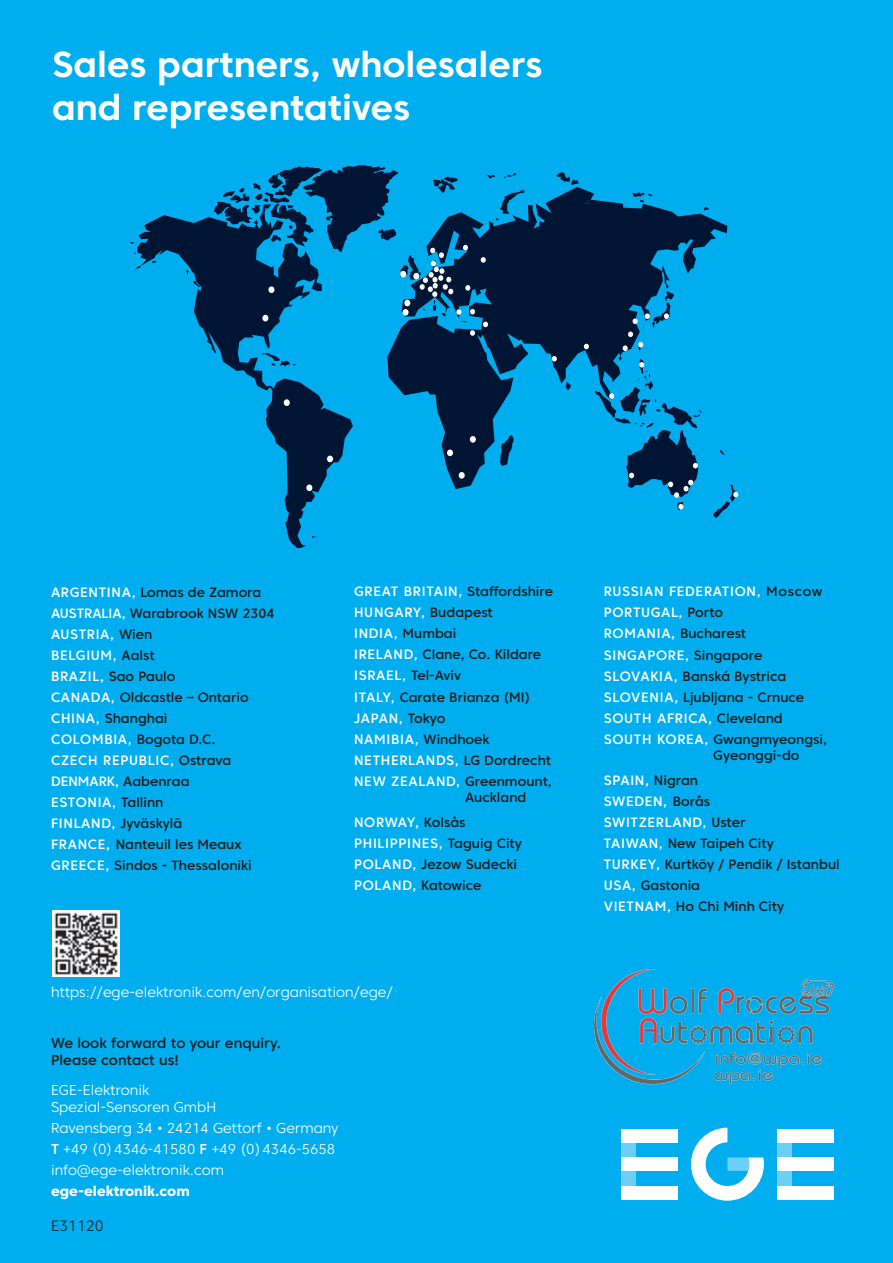
<style>
.page{position:relative;width:893px;height:1263px;background:#00aeef}
.page>*{position:absolute;margin:0;border:0;box-sizing:border-box;transform-origin:0 0}
.t1{font:700 36px/43.2px "Core Sans C 65";color:#fff}
.t2{font:300 15px "Core Sans C 35";color:#231f20}
.t3{font:300 14.25px/21px "Core Sans C 35";color:#fff}
.t4{font:500 14.25px/17.1px "Core Sans C 55";color:#231f20}
.t5{font:800 14.25px "Core Sans C 75";color:#fff}
.t6{font:500 13.5px/21px "Core Sans C 55";color:#231f20}
.t7{font:500 13.5px/21px "Core Sans C 55";letter-spacing:.02em;color:#fff}
.s1{color:#fff}
.s2{font-family:"Core Sans C 55";font-weight:500}
.s3{color:#231f20}
</style>
<div class="page">
<img style="left:52px;top:910px;width:67px;height:67px">
<svg style="left:137px;top:211px;width:216px;height:337px"></svg>
<svg style="left:387px;top:187px;width:340px;height:302px;fill:#001534"></svg>
<svg style="left:585px;top:200px;width:5px;height:4px"></svg>
<svg style="left:704px;top:207px;width:5px;height:3px"></svg>
<svg style="left:632px;top:192px;width:21px;height:10px"></svg>
<svg style="left:557px;top:172px;width:22px;height:13px"></svg>
<svg style="left:504px;top:173px;width:12px;height:5px"></svg>
<svg style="left:487px;top:175px;width:8px;height:3px"></svg>
<svg style="left:496px;top:190px;width:28px;height:30px"></svg>
<svg style="left:261px;top:353px;width:35px;height:14px"></svg>
<svg style="left:134px;top:266px;width:7px;height:4px"></svg>
<svg style="left:193px;top:281px;width:7px;height:6px"></svg>
<svg style="left:719px;top:450px;width:5px;height:5px"></svg>
<svg style="left:500px;top:435px;width:13px;height:31px"></svg>
<svg style="left:566px;top:382px;width:5px;height:8px"></svg>
<svg style="left:481px;top:257px;width:5px;height:6px"></svg>
<div style="left:284px;top:399px;width:6px;height:7px;background:#fff;border-radius:50%"></div>
<svg style="left:327px;top:456px;width:6px;height:6px"></svg>
<div style="left:459px;top:472px;width:6px;height:7px;background:#fff;border-radius:50%"></div>
<div style="left:447px;top:449px;width:6px;height:7px;background:#fff;border-radius:50%"></div>
<div style="left:470px;top:436px;width:6px;height:7px;background:#fff;border-radius:50%"></div>
<div style="left:306px;top:484px;width:6px;height:7px;background:#fff;border-radius:50%"></div>
<svg style="left:483px;top:322px;width:5px;height:5px"></svg>
<svg style="left:470px;top:330px;width:5px;height:6px"></svg>
<svg style="left:584px;top:344px;width:5px;height:5px"></svg>
<svg style="left:552px;top:356px;width:5px;height:6px"></svg>
<svg style="left:595px;top:265px;width:110px;height:245px"></svg>
<svg style="left:713px;top:484px;width:25px;height:33px"></svg>
<svg style="left:214px;top:165px;width:261px;height:157px"></svg>
<div style="left:621px;top:1171px;width:14px;height:15px;background:#6ccff6"></div>
<div style="left:621px;top:1142px;width:14px;height:15px;background:#6ccff6"></div>
<div style="left:621px;top:1129px;width:56px;height:13px;background:#fff"></div>
<div style="left:621px;top:1157px;width:56px;height:14px;background:#fff"></div>
<div style="left:621px;top:1186px;width:56px;height:13px;background:#fff"></div>
<svg style="left:691px;top:1128px;width:73px;height:73px"></svg>
<div style="left:777px;top:1171px;width:15px;height:15px;background:#6ccff6"></div>
<div style="left:777px;top:1142px;width:15px;height:15px;background:#6ccff6"></div>
<div style="left:777px;top:1129px;width:57px;height:13px;background:#fff"></div>
<div style="left:777px;top:1157px;width:57px;height:14px;background:#fff"></div>
<div style="left:777px;top:1186px;width:57px;height:13px;background:#fff"></div>
<img style="left:593px;top:968px;width:242px;height:117px">
<h1 class="t1" style="left:52px;top:42px;width:492px">Sales partners, wholesalers and representatives</h1>
<p class="t6" style="left:51px;top:581px;width:225px"><span class="s1">ARGENTINA,</span> Lomas de Zamora<br><span class="s1">AUSTRALIA,</span> Warabrook NSW 2304<br><span class="s1">AUSTRIA,</span> Wien<br><span class="s1">BELGIUM,</span> Aalst<br><span class="s1">BRAZIL,</span> Sao Paulo<br><span class="s1">CANADA,</span> Oldcastle – Ontario<br><span class="s1">CHINA,</span> Shanghai<br><span class="s1">COLOMBIA,</span> Bogota D.C.<br><span class="s1">CZECH REPUBLIC,</span> Ostrava<br><span class="s1">DENMARK,</span> Aabenraa<br><span class="s1">ESTONIA,</span> Tallinn<br><span class="s1">FINLAND,</span> Jyväskylä<br><span class="s1">FRANCE,</span> Nanteuil les Meaux<br><span class="s1">GREECE,</span> Sindos - Thessaloniki</p>
<p class="t6" style="left:354px;top:581px;width:200px"><span class="s1">GREAT BRITAIN,</span> Staffordshire<br><span class="s1">HUNGARY,</span> Budapest<br><span class="s1">INDIA,</span> Mumbai<br><span class="s1">IRELAND,</span> Clane, Co. Kildare<br><span class="s1">ISRAEL,</span> Tel-Aviv<br><span class="s1">ITALY,</span> Carate Brianza (MI)<br><span class="s1">JAPAN,</span> Tokyo<br><span class="s1">NAMIBIA,</span> Windhoek<br><span class="s1">NETHERLANDS,</span> LG Dordrecht<br><span class="s1">NEW ZEALAND,</span> Greenmount,</p>
<p class="t6" style="left:354px;top:784px;width:174px;line-height:25.5px;text-indent:111px">Auckland<br><span class="s1">NORWAY,</span> Kolsås</p>
<p class="t6" style="left:354px;top:833px;width:169px"><span class="s1">PHILIPPINES,</span> Taguig City<br><span class="s1">POLAND,</span> Jezow Sudecki<br><span class="s1">POLAND,</span> Katowice</p>
<p class="t3" style="left:51px;top:981px;width:343px">https://ege-elektronik.com/en/organisation/ege/</p>
<p class="t4" style="left:51px;top:1034px;width:232px">We look forward to your enquiry.<br>Please contact us!</p>
<p class="t3" style="left:51px;top:1081px;width:167px;line-height:17.1px">EGE-Elektronik<br>Spezial-Sensoren GmbH</p>
<p class="t3" style="left:51px;top:1117px;width:289px">Ravensberg 34 • 24214 Gettorf • Germany<br><span class="s2">T</span> +49 (0) 4346-41580 <span class="s2">F</span> +49 (0) 4346-5658 info@ege-elektronik.com</p>
<p class="t5" style="left:51px;top:1182px;width:140px">ege-elektronik.com</p>
<p class="t2" style="left:51px;top:1216px;width:54px">E31120</p>
<p class="t7" style="left:604px;top:581px;width:225px">RUSSIAN FEDERATION, <span class="s3">Moscow<br></span>PORTUGAL, <span class="s3">Porto<br></span>ROMANIA, <span class="s3">Bucharest<br></span>SINGAPORE, <span class="s3">Singapore<br></span>SLOVAKIA, <span class="s3">Banská Bystrica<br></span>SLOVENIA, <span class="s3">Ljubljana - Crnuce<br></span>SOUTH AFRICA, <span class="s3">Cleveland<br></span>SOUTH KOREA, <span class="s3">Gwangmyeongsi,</span></p>
<p class="t6" style="left:713px;top:744px;width:88px">Gyeonggi-do</p>
<p class="t6" style="left:604px;top:770px;width:238px"><span class="s1">SPAIN,</span> Nigran<br><span class="s1">SWEDEN,</span> Borås<br><span class="s1">SWITZERLAND,</span> Uster<br><span class="s1">TAIWAN,</span> New Taipeh City<br><span class="s1">TURKEY,</span> Kurtköy / Pendik / Istanbul<br><span class="s1">USA,</span> Gastonia<br><span class="s1">VIETNAM,</span> Ho Chi Minh City</p>
</div>
